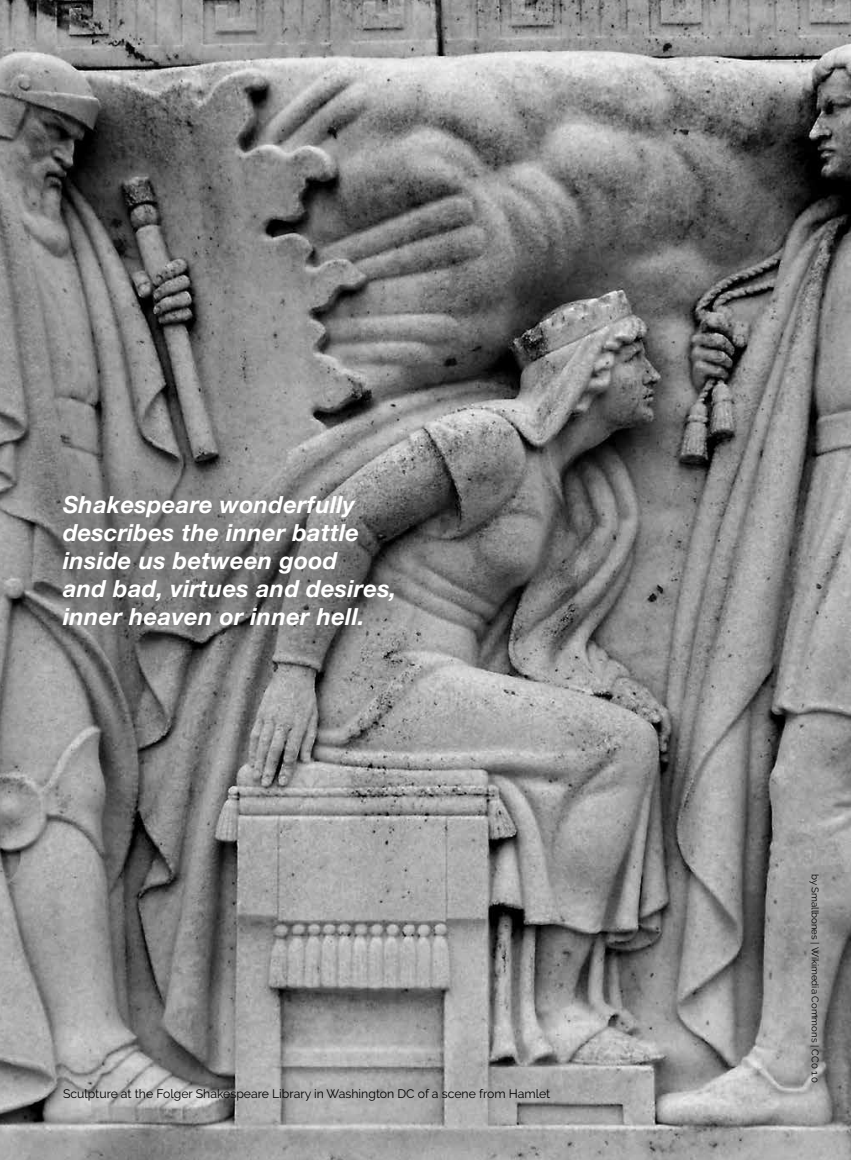
<style>
.page{position:relative;width:851px;height:1160px;background:#fff}
.page>*{position:absolute;margin:0;border:0;box-sizing:border-box;transform-origin:0 0}
.t1{font:italic 700 23.62px/28px "Helvetica Neue";letter-spacing:.015em;color:#fff}
.t2{font:12.25px "Raleway";color:#000}
.t3{font:9.62px "Raleway";color:#000}
</style>
<div class="page">
<img style="left:0;top:0;width:850px;height:1159px">
<p class="t1" style="left:63px;top:489px;width:335px">Shakespeare wonderfully describes the inner battle inside us between good<br>and bad, virtues and desires, inner heaven or inner hell.</p>
<p class="t2" style="left:63px;top:1086px;width:488px">Sculpture at the Folger Shakespeare Library in Washington DC of a scene from Hamlet</p>
<p class="t3" style="left:820px;top:873px;width:210px;rotate:90deg">by Smallbones | Wikimedia Commons | CC0 1.0</p>
</div>
